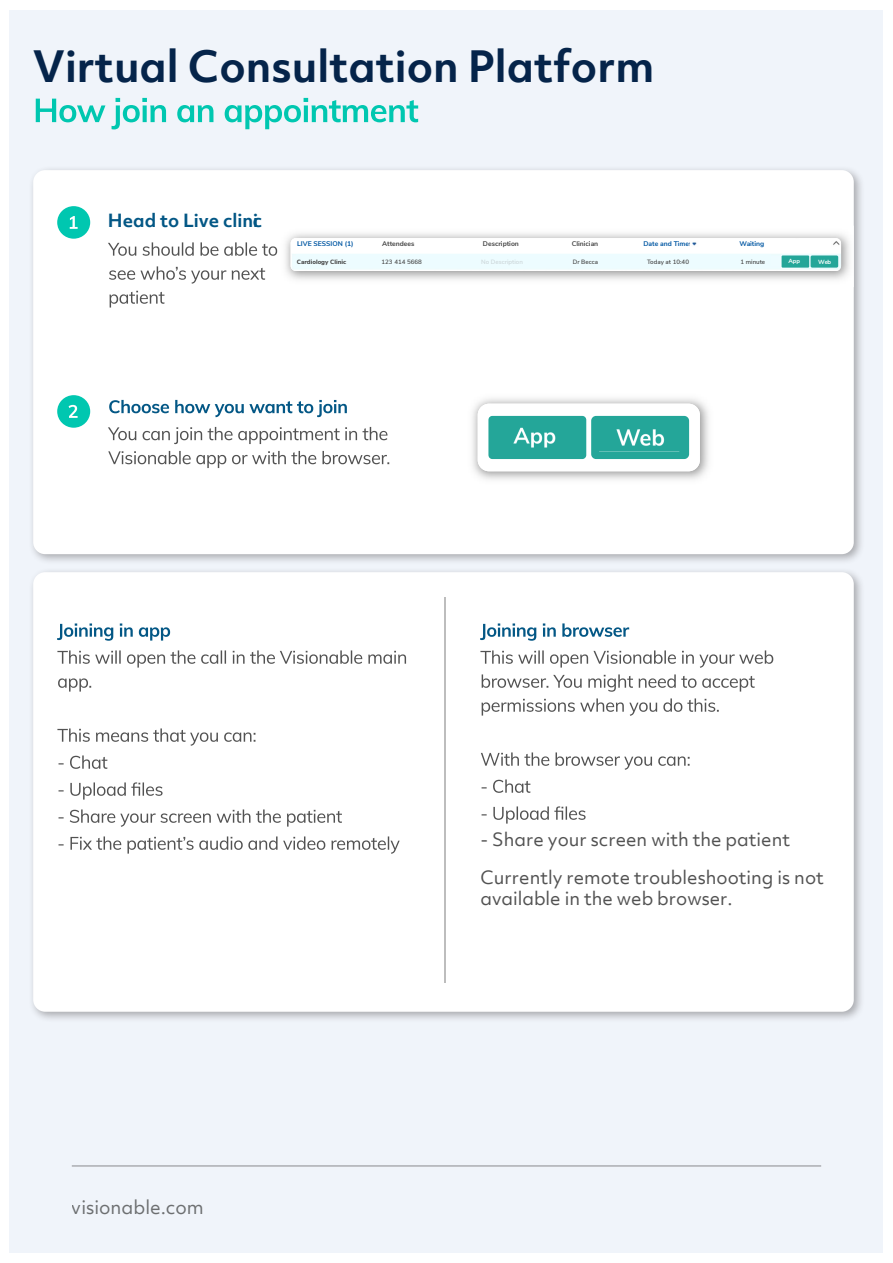
<style>
.page{position:relative;width:893px;height:1263px;background:#fff}
.page>*{position:absolute;margin:0;border:0;box-sizing:border-box;transform-origin:0 0}
.t1{font:700 41.4px "Objektiv Mk 2";color:#05244a}
.t2{font:18px "Objektiv Mk 2";color:#040503}
.t3{font:17.55px/38.1px "Objektiv Mk 2";color:#525252}
.t4{font:700 17.4px "Objektiv Mk 2";color:#035785}
.t5{font:700 6.75px "Nunito Sans";color:#0057a3}
.t6{font:700 6.75px "Nunito Sans";color:#454545}
.t7{font:600 6.15px "Nunito Sans";color:#454545}
.t8{font:800 6.15px "Nunito Sans";color:#454545}
.t9{font:600 6.15px "Nunito Sans";color:#ccd6d9}
.t10{font:700 6px "Nunito Sans";color:#fff}
</style>
<div class="page">
<div style="left:10px;top:10px;width:873px;height:1243px;background:#f0f4fa"></div>
<div style="left:28px;top:165px;width:837px;height:401px;background:#231f20;opacity:.35"></div>
<div style="left:33px;top:170px;width:821px;height:384px;background:#fff;border-radius:12px"></div>
<svg style="left:108px;top:242px;width:169px;height:66px"></svg>
<svg style="left:108px;top:427px;width:281px;height:41px"></svg>
<svg style="left:109px;top:400px;width:238px;height:17px"></svg>
<div style="left:28px;top:567px;width:837px;height:456px;background:#231f20;opacity:.35"></div>
<div style="left:33px;top:572px;width:821px;height:440px;background:#fff;border-radius:12px"></div>
<hr style="left:444px;top:598px;width:2px;height:385px;background:#bdbdbd">
<svg style="left:57px;top:650px;width:349px;height:204px"></svg>
<svg style="left:57px;top:623px;width:113px;height:18px"></svg>
<svg style="left:480px;top:650px;width:293px;height:174px"></svg>
<svg style="left:480px;top:623px;width:149px;height:18px"></svg>
<div style="left:57px;top:206px;width:33px;height:33px;background:#00c7b0;border-radius:50%"></div>
<svg style="left:70px;top:216px;width:8px;height:13px"></svg>
<div style="left:57px;top:395px;width:33px;height:33px;background:#00c7b0;border-radius:50%"></div>
<svg style="left:69px;top:405px;width:9px;height:13px"></svg>
<svg style="left:36px;top:98px;width:382px;height:31px"></svg>
<img style="left:285px;top:233px;width:565px;height:47px">
<img style="left:291px;top:238px;width:502px;height:33px">
<img style="left:793px;top:238px;width:46px;height:33px">
<svg style="left:781px;top:255px;width:58px;height:13px"></svg>
<img style="left:782px;top:255px;width:27px;height:13px">
<div style="left:784px;top:257px;width:23px;height:9px;background:#24a699"></div>
<img style="left:811px;top:255px;width:27px;height:13px">
<div style="left:813px;top:257px;width:22px;height:8px;background:#24a699"></div>
<div style="left:297px;top:254px;width:474px;height:14px;background:#edfcff"></div>
<div style="left:294px;top:238px;width:395px;height:13px;background:#fff"></div>
<div style="left:735px;top:238px;width:36px;height:13px;background:#fff"></div>
<img style="left:472px;top:398px;width:237px;height:82px">
<div style="left:478px;top:404px;width:222px;height:67px;background:#fff;border-radius:11px"></div>
<div style="left:488px;top:416px;width:98px;height:43px;background:#24a699"></div>
<div style="left:497px;top:423px;width:80px;height:30px;background:#24a699"></div>
<img style="left:513px;top:427px;width:43px;height:21px">
<img style="left:591px;top:416px;width:98px;height:43px">
<div style="left:599px;top:421px;width:80px;height:30px;background:#24a699"></div>
<img style="left:616px;top:429px;width:49px;height:17px">
<hr style="left:72px;top:1165px;width:749px;height:2px;background:#231f20">
<h1 class="t1" style="left:33px;top:37px;width:623px">Virtual Consultation Platform</h1>
<p class="t4" style="left:108px;top:208px;width:156px">Head to Live clinic</p>
<p class="t5" style="left:297px;top:239px;width:58px">LIVE SESSION (1)</p>
<p class="t6" style="left:382px;top:239px;width:34px">Attendees</p>
<p class="t6" style="left:483px;top:239px;width:37px">Description</p>
<p class="t6" style="left:572px;top:239px;width:28px">Clinician</p>
<p class="t5" style="left:643px;top:239px;width:47px">Date and Time</p>
<p class="t5" style="left:739px;top:239px;width:26px">Waiting</p>
<p class="t8" style="left:297px;top:257px;width:51px">Cardiology Clinic</p>
<p class="t7" style="left:382px;top:257px;width:42px">123 414 5668</p>
<p class="t9" style="left:481px;top:257px;width:43px">No Description</p>
<p class="t7" style="left:573px;top:257px;width:27px">Dr Becca</p>
<p class="t7" style="left:647px;top:257px;width:44px">Today at 10:40</p>
<p class="t7" style="left:740px;top:257px;width:26px">1 minute</p>
<p class="t10" style="left:788px;top:257px;width:13px">App</p>
<p class="t10" style="left:818px;top:257px;width:15px">Web</p>
<p class="t2" style="left:72px;top:1194px;width:134px">visionable.com</p>
<p class="t3" style="left:480px;top:820px;width:345px">- Share your screen with the patient<br>Currently remote troubleshooting is not</p>
<p class="t3" style="left:480px;top:880px;width:254px">available in the web browser.</p>
</div>
